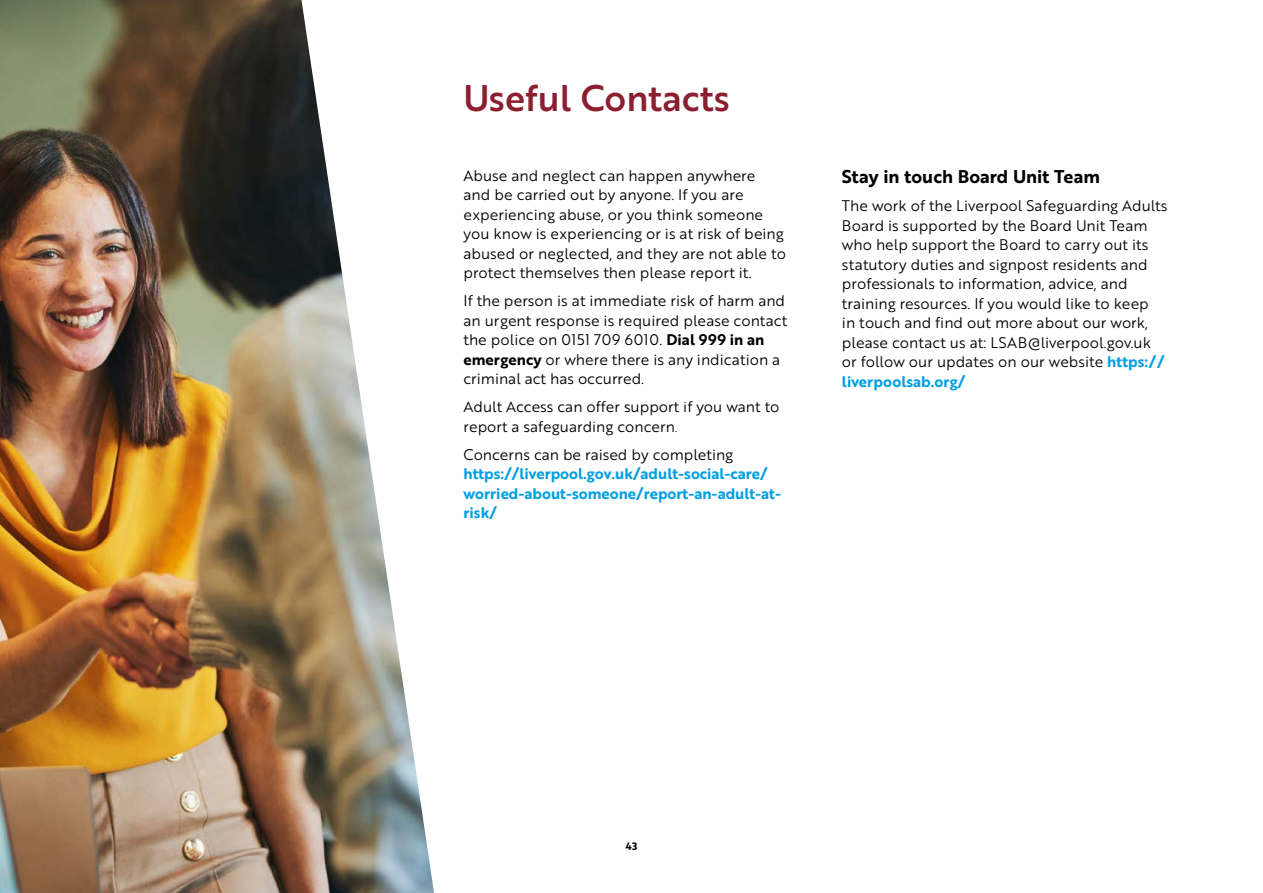
<style>
.page{position:relative;width:1263px;height:893px;background:#fff}
.page>*{position:absolute;margin:0;border:0;box-sizing:border-box;transform-origin:0 0}
.t1{font:36px "Brother 1816 Medium";color:#8b1e2f}
.t2{font:18px "Brother 1816 Bold";color:#000}
.t3{font:15px/19.5px "Brother 1816 Book";color:#000}
.t4{font:15px/19.5px "Brother 1816 Bold";color:#009fe3}
.t5{font:15px/19.5px "Brother 1816 Printed";color:#000}
.t6{font:10.5px "Brother 1816 Bold";color:#000}
.s1{font-family:"Brother 1816 Bold"}
.s2{font-family:"Brother 1816 Bold";color:#009fe3}
</style>
<div class="page">
<img style="left:0;top:0;width:434px;height:893px">
<h1 class="t1" style="left:463px;top:71px;width:268px">Useful Contacts</h1>
<p class="t3" style="left:463px;top:165px;width:324px">Abuse and neglect can happen anywhere<br>and be carried out by anyone. If you are experiencing abuse, or you think someone you know is experiencing or is at risk of being abused or neglected, and they are not able to protect themselves then please report it.</p>
<p class="t3" style="left:463px;top:291px;width:325px">If the person is at immediate risk of harm and an urgent response is required please contact the police on 0151 709 6010. <span class="s1">Dial 999 in an emergency</span> or where there is any indication a criminal act has occurred.</p>
<p class="t5" style="left:463px;top:397px;width:317px">Adult Access can offer support if you want to report a safeguarding concern.</p>
<p class="t3" style="left:463px;top:444px;width:271px">Concerns can be raised by completing</p>
<p class="t4" style="left:463px;top:464px;width:319px">https://liverpool.gov.uk/adult-social-care/ worried-about-someone/report-an-adult-at&shy;risk/</p>
<p class="t2" style="left:842px;top:163px;width:260px">Stay in touch Board Unit Team</p>
<p class="t3" style="left:842px;top:195px;width:327px">The work of the Liverpool Safeguarding Adults Board is supported by the Board Unit Team who help support the Board to carry out its statutory duties and signpost residents and professionals to information, advice, and training resources. If you would like to keep<br>in touch and find out more about our work, please contact us at: LSAB@liverpool.gov.uk or follow our updates on our website <span class="s2">https://</span></p>
<p class="t4" style="left:842px;top:371px;width:125px">liverpoolsab.org/</p>
<p class="t6" style="left:625px;top:839px;width:13px">43</p>
</div>
